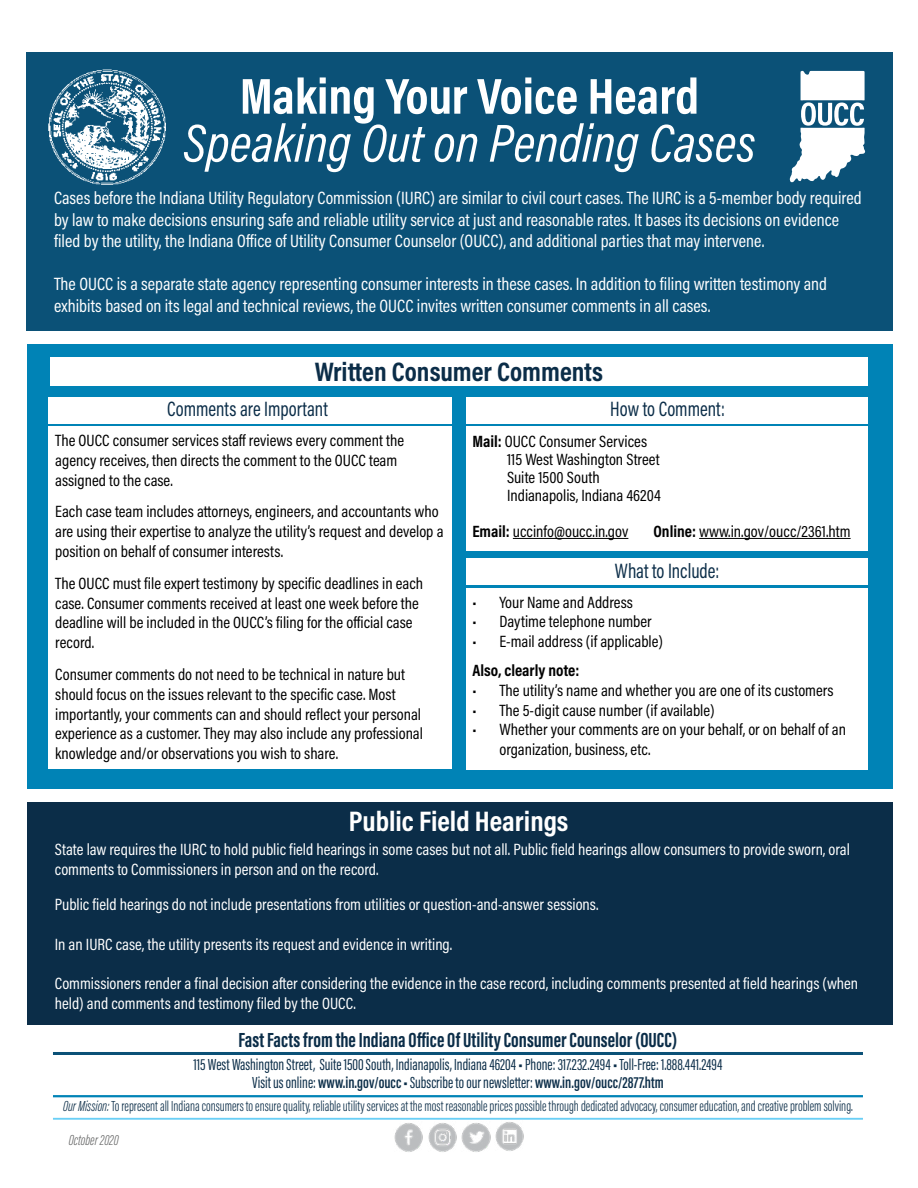
<style>
.page{position:relative;width:918px;height:1188px;background:#fff}
.page>*{position:absolute;margin:0;border:0;box-sizing:border-box;transform-origin:0 0}
.t1{font:italic 54px "Acumin Pro Cond";color:#fff}
.t2{font:700 51px "Acumin Pro Cond";color:#fff}
.t3{font:700 28.5px "Acumin Pro Cond";color:#fff}
.t4{font:700 27px "Acumin Pro Cond";color:#0b2d48}
.t5{font:700 21px "Acumin Pro Extra Cond";color:#0b2d48}
.t6{font:21px "Acumin Pro Cond";color:#0b2d48;scale:.9 1}
.t7{font:18px/21.6px "Acumin Pro Cond";color:#fff}
.t8{font:16.5px/19.8px "Acumin Pro Cond";color:#000}
.t9{font:16.5px/19.8px "Acumin Pro Cond";color:#fff}
.t10{font:16.5px/18.1px "Acumin Pro Extra Cond";color:#0b2d48;text-align:center}
.t11{font:700 16.5px "Acumin Pro Cond";color:#000}
.t12{font:300 15px "Acumin Pro Extra Cond";color:#0b2d48}
.t13{font:italic 300 15px "Acumin Pro Extra Cond";color:#666767}
.s1{font-weight:700}
.s2{font-weight:600}
.s3{font-style:italic}
</style>
<div class="page">
<div style="left:26px;top:52px;width:866px;height:279px;background:#0b5177"></div>
<div style="left:27px;top:344px;width:865px;height:445px;background:#0083b6"></div>
<div style="left:27px;top:802px;width:865px;height:223px;background:#0b2d48"></div>
<div style="left:48px;top:426px;width:404px;height:343px;background:#fff"></div>
<div style="left:50px;top:358px;width:818px;height:28px;background:#fff"></div>
<img style="left:48px;top:69px;width:118px;height:116px">
<div style="left:48px;top:397px;width:404px;height:27px;background:#fff"></div>
<div style="left:467px;top:426px;width:401px;height:125px;background:#fff"></div>
<hr style="left:513px;top:538px;width:115px;height:1px;background:#000">
<hr style="left:699px;top:538px;width:152px;height:1px;background:#000">
<div style="left:467px;top:397px;width:401px;height:27px;background:#fff"></div>
<div style="left:467px;top:588px;width:401px;height:181px;background:#fff"></div>
<div style="left:467px;top:558px;width:401px;height:27px;background:#fff"></div>
<hr style="left:53px;top:1052px;width:810px;height:3px;background:#0b5177">
<hr style="left:53px;top:1118px;width:810px;height:2px;background:#6acff6">
<hr style="left:53px;top:1095px;width:810px;height:2px;background:#0083b6">
<img style="left:394px;top:1123px;width:29px;height:29px">
<img style="left:428px;top:1123px;width:29px;height:29px">
<img style="left:461px;top:1123px;width:30px;height:29px">
<img style="left:495px;top:1122px;width:29px;height:29px">
<svg style="left:789px;top:70px;width:77px;height:113px"></svg>
<h2 class="t2" style="left:240px;top:62px;width:461px">Making Your Voice Heard</h2>
<h1 class="t1" style="left:183px;top:108px;width:574px">Speaking Out on Pending Cases</h1>
<p class="t7" style="left:54px;top:187px;width:809px">Cases before the Indiana Utility Regulatory Commission (IURC) are similar to civil court cases. The IURC is a 5-member body required by law to make decisions ensuring safe and reliable utility service at just and reasonable rates. It bases its decisions on evidence filed by the utility, the Indiana Office of Utility Consumer Counselor (OUCC), and additional parties that may intervene.</p>
<p class="t7" style="left:54px;top:273px;width:775px">The OUCC is a separate state agency representing consumer interests in these cases. In addition to filing written testimony and exhibits based on its legal and technical reviews, the OUCC invites written consumer comments in all cases.</p>
<h3 class="t4" style="left:315px;top:353px;width:290px">Written Consumer Comments</h3>
<p class="t6" style="left:167px;top:396px;width:180px">Comments are Important</p>
<p class="t8" style="left:507px;top:432px;width:155px;line-height:18px;text-indent:-35px"><span class="s1">Mail:</span> OUCC Consumer Services<br>115 West Washington Street<br>Suite 1500 South<br>Indianapolis, Indiana 46204</p>
<p class="t8" style="left:472px;top:521px;width:157px"><span class="s1">Email:</span> uccinfo@oucc.in.gov</p>
<p class="t8" style="left:654px;top:521px;width:199px"><span class="s1">Online:</span> www.in.gov/oucc/2361.htm</p>
<p class="t6" style="left:610px;top:396px;width:129px">How to Comment:</p>
<p class="t8" style="left:55px;top:430px;width:350px">The OUCC consumer services staff reviews every comment the agency receives, then directs the comment to the OUCC team assigned to the case.</p>
<p class="t8" style="left:55px;top:502px;width:390px">Each case team includes attorneys, engineers, and accountants who are using their expertise to analyze the utility’s request and develop a position on behalf of consumer interests.</p>
<p class="t8" style="left:55px;top:573px;width:369px">The OUCC must file expert testimony by specific deadlines in each case. Consumer comments received at least one week before the deadline will be included in the OUCC’s filing for the official case record.</p>
<p class="t8" style="left:55px;top:664px;width:369px">Consumer comments do not need to be technical in nature but should focus on the issues relevant to the specific case. Most importantly, your comments can and should reflect your personal experience as a customer. They may also include any professional knowledge and/or observations you wish to share.</p>
<p class="t6" style="left:615px;top:557px;width:118px">What to Include:</p>
<p class="t8" style="left:472px;top:592px;width:162px">• Your Name and Address</p>
<p class="t8" style="left:472px;top:611px;width:181px">• Daytime telephone number</p>
<p class="t8" style="left:472px;top:631px;width:192px">• E-mail address (if applicable)</p>
<p class="t11" style="left:472px;top:659px;width:108px">Also, clearly note:</p>
<p class="t8" style="left:472px;top:680px;width:363px">• The utility’s name and whether you are one of its customers</p>
<p class="t8" style="left:472px;top:700px;width:244px">• The 5-digit cause number (if available)</p>
<p class="t8" style="left:499px;top:719px;width:348px;text-indent:-27px">• Whether your comments are on your behalf, or on behalf of an organization, business, etc.</p>
<h3 class="t3" style="left:349px;top:802px;width:221px">Public Field Hearings</h3>
<p class="t9" style="left:55px;top:839px;width:797px">State law requires the IURC to hold public field hearings in some cases but not all. Public field hearings allow consumers to provide sworn, oral comments to Commissioners in person and on the record.</p>
<p class="t9" style="left:55px;top:894px;width:545px">Public field hearings do not include presentations from utilities or question-and-answer sessions.</p>
<p class="t9" style="left:55px;top:934px;width:399px">In an IURC case, the utility presents its request and evidence in writing.</p>
<p class="t9" style="left:55px;top:973px;width:805px">Commissioners render a final decision after considering the evidence in the case record, including comments presented at field hearings (when held) and comments and testimony filed by the OUCC.</p>
<p class="t5" style="left:238px;top:1027px;width:441px">Fast Facts from the Indiana Office Of Utility Consumer Counselor (OUCC)</p>
<p class="t10" style="left:194px;top:1055px;width:530px">115 West Washington Street, Suite 1500 South, Indianapolis, Indiana 46204 ■ Phone: 317.232.2494 ■ Toll-Free: 1.888.441.2494<br>Visit us online: <span class="s2">www.in.gov/oucc</span> ■ Subscribe to our newsletter: <span class="s2">www.in.gov/oucc/2877.htm</span></p>
<p class="t12" style="left:63px;top:1097px;width:791px"><span class="s3">Our Mission:</span> To represent all Indiana consumers to ensure quality, reliable utility services at the most reasonable prices possible through dedicated advocacy, consumer education, and creative problem solving.</p>
<p class="t13" style="left:69px;top:1131px;width:51px">October 2020</p>
</div>
